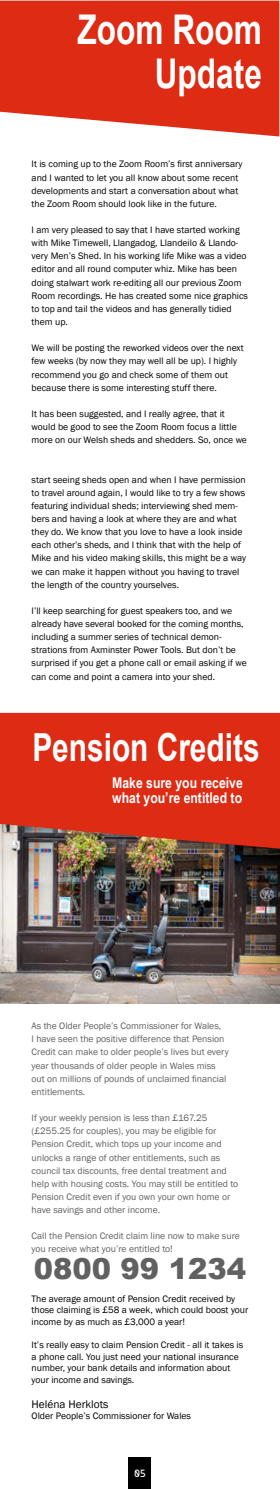
<style>
.page{position:relative;width:280px;height:1489px;background:#fff}
.page>*{position:absolute;margin:0;border:0;box-sizing:border-box;transform-origin:0 0}
.t1{font:44.62px "Heathergreen";letter-spacing:.02em;color:#fff}
.t2{font:700 40.95px/43.8px "Arial";color:#fff;text-align:right;scale:.77 1}
.t3{font:700 38.68px "Arial";color:#fff;scale:.77 1}
.t4{font:900 28.88px "Arial";color:#616162}
.t5{font:700 14.88px/15.8px "Arial Narrow";color:#fff}
.t6{font:11.38px "Franklin Gothic";color:#000}
.t7{font:10.5px "Accuratist";color:#fff}
.t8{font:9.62px/13.1px "Franklin Gothic";color:#000}
.t9{font:9.62px/13.1px "Franklin Gothic";color:#616162}
</style>
<div class="page">
<div style="left:128px;top:1457px;width:23px;height:31px;background:#000"></div>
<img style="left:0;top:848px;width:279px;height:155px">
<svg style="left:0;top:712px;width:279px;height:136px;fill:#dd2b14"></svg>
<svg style="left:0;top:1px;width:278px;height:135px;fill:#dd2b14"></svg>
<h2 class="t2" style="left:77px;top:8px;width:240px">Zoom Room<br>Update</h2>
<h1 class="t1" style="left:32px;top:16px;width:214px">Upcoming Events 2021</h1>
<p class="t8" style="left:32px;top:158px;width:212px">It is coming up to the Zoom Room’s first anniversary and I wanted to let you all know about some recent developments and start a conversation about what the Zoom Room should look like in the future.</p>
<p class="t8" style="left:32px;top:223px;width:217px">I am very pleased to say that I have started working with Mike Timewell, Llangadog, Llandeilo &amp; Llando&shy;very Men’s Shed. In his working life Mike was a video editor and all round computer whiz. Mike has been doing stalwart work re-editing all our previous Zoom Room recordings. He has created some nice graphics to top and tail the videos and has generally tidied them up.</p>
<p class="t8" style="left:32px;top:342px;width:213px">We will be posting the reworked videos over the next few weeks (by now they may well all be up). I highly recommend you go and check some of them out because there is some interesting stuff there.</p>
<p class="t8" style="left:32px;top:407px;width:216px">It has been suggested, and I really agree, that it would be good to see the Zoom Room focus a little more on our Welsh sheds and shedders. So, once we</p>
<p class="t8" style="left:32px;top:473px;width:215px">start seeing sheds open and when I have permission to travel around again, I would like to try a few shows featuring individual sheds; interviewing shed mem&shy;bers and having a look at where they are and what they do. We know that you love to have a look inside each other’s sheds, and I think that with the help of Mike and his video making skills, this might be a way we can make it happen without you having to travel the length of the country yourselves.</p>
<p class="t8" style="left:32px;top:604px;width:216px">I’ll keep searching for guest speakers too, and we already have several booked for the coming months, including a summer series of technical demon&shy;strations from Axminster Power Tools. But don’t be surprised if you get a phone call or email asking if we can come and point a camera into your shed.</p>
<h3 class="t3" style="left:32px;top:720px;width:296px">Pension Credits</h3>
<h3 class="t5" style="left:112px;top:773px;width:132px">Make sure you receive what you’re entitled to</h3>
<p class="t9" style="left:32px;top:1019px;width:198px">As the Older People’s Commissioner for Wales,<br>I have seen the positive difference that Pension Credit can make to older people’s lives but every year thousands of older people in Wales miss out on millions of pounds of unclaimed financial entitlements.</p>
<p class="t9" style="left:32px;top:1111px;width:207px">If your weekly pension is less than £167.25 (£255.25 for couples), you may be eligible for Pension Credit, which tops up your income and unlocks a range of other entitlements, such as council tax discounts, free dental treatment and help with housing costs. You may still be entitled to Pension Credit even if you own your own home or have savings and other income.</p>
<p class="t9" style="left:32px;top:1229px;width:209px">Call the Pension Credit claim line now to make sure you receive what you’re entitled to!</p>
<h3 class="t4" style="left:34px;top:1247px;width:213px">0800 99 1234</h3>
<p class="t8" style="left:32px;top:1292px;width:217px;line-height:11.5px">The average amount of Pension Credit received by those claiming is £58 a week, which could boost your income by as much as £3,000 a year!</p>
<p class="t8" style="left:32px;top:1339px;width:212px;line-height:11.5px">It’s really easy to claim Pension Credit - all it takes is a phone call. You just need your national insurance number, your bank details and information about your income and savings.</p>
<p class="t6" style="left:32px;top:1396px;width:78px">Heléna Herklots</p>
<p class="t8" style="left:32px;top:1409px;width:160px">Older People’s Commissioner for Wales</p>
<p class="t7" style="left:134px;top:1466px;width:13px">05</p>
</div>
